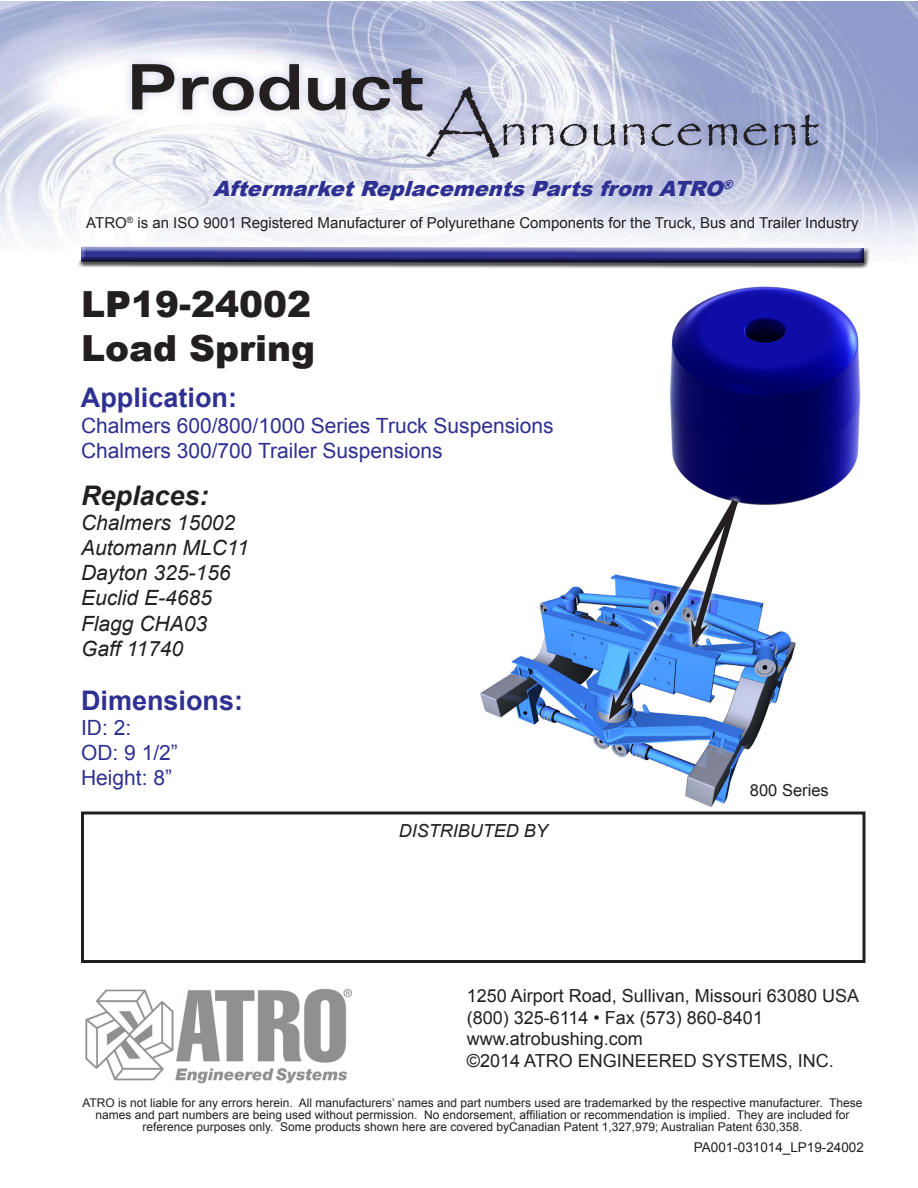
<style>
.page{position:relative;width:918px;height:1188px;background:#fff}
.page>*{position:absolute;margin:0;border:0;box-sizing:border-box;transform-origin:0 0}
.t1{font:700 expanded 63px "Univers";color:#231f20}
.t2{font:57px "Papyrus";color:#231f20}
.t3{font:900 36px/43.2px "Arial";color:#231f20}
.t4{font:700 27px "Arial";color:#2e3092}
.t5{font:italic 700 27px "Arial";color:#231f20}
.t6{font:21px/25.2px "Arial";color:#2e3092}
.t7{font:italic 21px/25.2px "Arial";color:#231f20}
.t8{font:italic 900 21px "Arial";color:#2e3092}
.t9{font:18px/21.6px "Arial";color:#231f20}
.t10{font:italic 18px "Arial";color:#231f20}
.t11{font:16.5px "Arial";color:#231f20}
.t12{font:15px "Arial";color:#231f20}
.t13{font:13.5px "Arial";color:#231f20}
.t14{font:12px/12px "Arial";color:#231f20;text-align:center}
.s1{font-size:75px}
</style>
<div class="page">
<img style="left:480px;top:586px;width:316px;height:221px">
<img style="left:85px;top:988px;width:267px;height:96px">
<div style="left:81px;top:812px;width:785px;height:151px;border:3px solid #231f20"></div>
<img style="left:670px;top:286px;width:191px;height:220px">
<div style="left:602px;top:493px;width:140px;height:230px;background:#fff;opacity:.8"></div>
<img style="left:608px;top:493px;width:136px;height:227px">
<img style="left:0;top:1px;width:918px;height:247px">
<div style="left:122px;top:54px;width:309px;height:66px;background:#2e3092;opacity:.25"></div>
<div style="left:416px;top:77px;width:410px;height:88px;background:#2e3092;opacity:.25"></div>
<svg style="left:66px;top:239px;width:813px;height:12px"></svg>
<div style="left:76px;top:242px;width:793px;height:23px;background:#fff"></div>
<div style="left:76px;top:245px;width:794px;height:24px;background:#231f20;opacity:.75"></div>
<h1 class="t1" style="left:126px;top:51px;width:300px">Product</h1>
<h2 class="t2" style="left:426px;top:93px;width:395px"><span class="s1">A</span>nnouncement</h2>
<h3 class="t8" style="left:213px;top:173px;width:526px">AftermarketReplacementsPartsfrom ATRO<sup>®</sup></h3>
<p class="t12" style="left:86px;top:213px;width:774px">ATRO<sup>®</sup> is an ISO 9001 Registered Manufacturer of Polyurethane Components for the Truck, Bus and Trailer Industry</p>
<h3 class="t3" style="left:81px;top:282px;width:236px">LP19-24002<br>Load Spring</h3>
<h3 class="t4" style="left:81px;top:380px;width:158px">Application:</h3>
<h3 class="t6" style="left:81px;top:413px;width:474px">Chalmers 600/800/1000 Series Truck Suspensions<br>Chalmers 300/700 Trailer Suspensions</h3>
<h3 class="t5" style="left:81px;top:477px;width:129px">Replaces:</h3>
<h3 class="t7" style="left:81px;top:510px;width:169px">Chalmers 15002<br>Automann MLC11<br>Dayton 325-156<br>Euclid E-4685<br>Flagg CHA03<br>Gaff 11740</h3>
<h3 class="t4" style="left:81px;top:682px;width:164px">Dimensions:</h3>
<h3 class="t6" style="left:81px;top:715px;width:98px">ID: 2:<br>OD: 9 1/2”<br>Height: 8”</h3>
<h3 class="t10" style="left:399px;top:819px;width:151px">DISTRIBUTED BY</h3>
<h3 class="t11" style="left:750px;top:780px;width:80px">800 Series</h3>
<h3 class="t9" style="left:467px;top:985px;width:394px">1250 Airport Road, Sullivan, Missouri 63080 USA (800) 325-6114 • Fax (573) 860-8401 www.atrobushing.com<br>©2014 ATRO ENGINEERED SYSTEMS, INC.</h3>
<p class="t14" style="left:82px;top:1097px;width:782px">ATRO is not liable for any errors herein. All manufacturers’ names and part numbers used are trademarked by the respective manufacturer. These names and part numbers are being used without permission. No endorsement, affiliation or recommendation is implied. They are included for reference purposes only. Some products shown here are covered byCanadian Patent 1,327,979; Australian Patent 630,358.</p>
<p class="t13" style="left:694px;top:1138px;width:172px">PA001-031014_LP19-24002</p>
</div>
